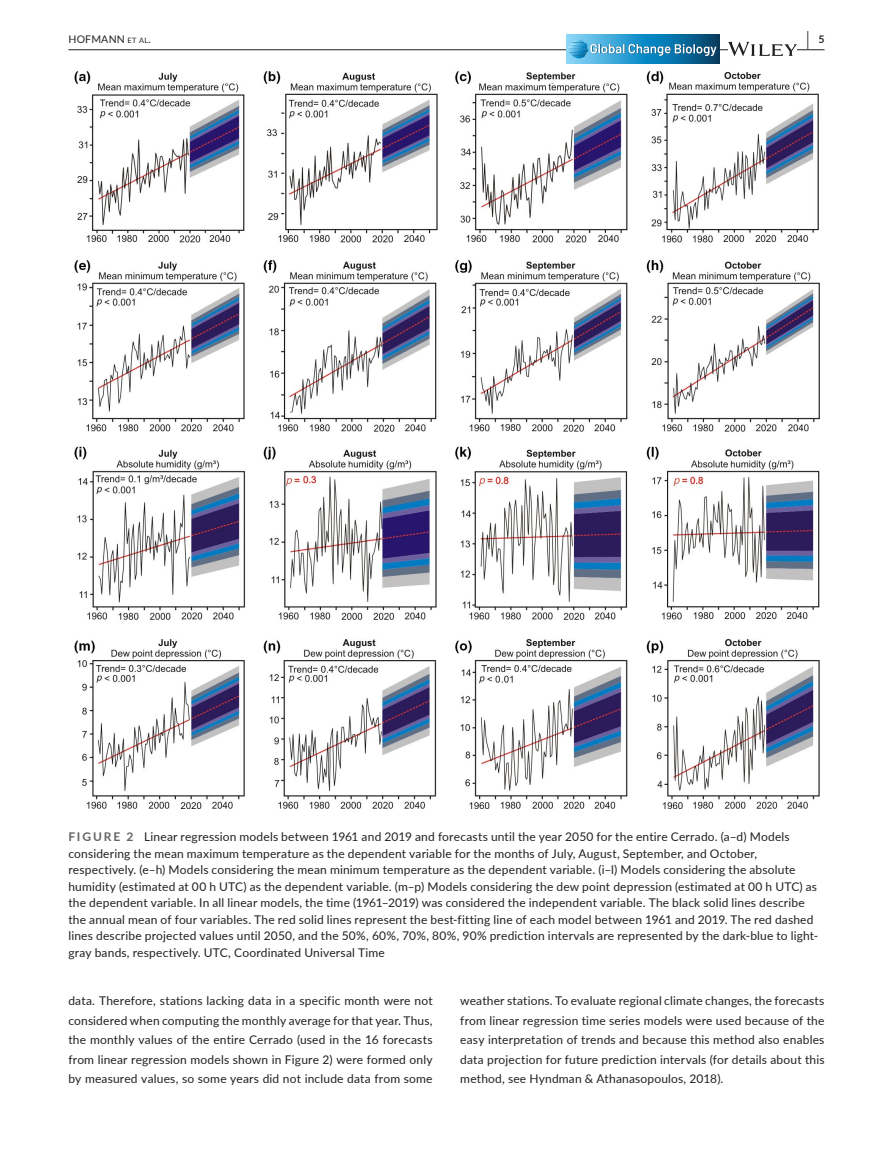
<style>
.page{position:relative;width:893px;height:1174px;background:#fff}
.page>*{position:absolute;margin:0;border:0;box-sizing:border-box;transform-origin:0 0}
.t1{font:700 19.5px "Lato";color:#231f20;scale:.43 1}
.t2{font:12px/19.5px "Lato";letter-spacing:.015em;color:#231f20;text-align:justify}
.t3{font:10.5px "Lato";letter-spacing:.02em;color:#231f20}
.s1{font-size:7.35px}
.s2{font-weight:700;color:#636366}
</style>
<div class="page">
<hr style="left:68px;top:49px;width:756px;height:1px;background:#231f20">
<svg style="left:567px;top:34px;width:153px;height:30px;background:#298aba"></svg>
<svg style="left:568px;top:40px;width:149px;height:18px;background:#499ac2"></svg>
<svg style="left:728px;top:42px;width:69px;height:14px"></svg>
<img style="left:74px;top:71px;width:745px;height:738px">
<p class="t3" style="left:68px;top:31px;width:84px">HOFMANN <span class="s1">et al</span>.</p>
<h1 class="t1" style="left:807px;top:25px;width:43px">| <sup>5</sup></h1>
<p class="t2" style="left:68px;top:828px;width:751px;line-height:16.5px;text-align:left"><span class="s2">FIGURE 2</span> Linear regression models between 1961 and 2019 and forecasts until the year 2050 for the entire Cerrado. (a–d) Models considering the mean maximum temperature as the dependent variable for the months of July, August, September, and October, respectively. (e–h) Models considering the mean minimum temperature as the dependent variable. (i–l) Models considering the absolute humidity (estimated at 00 h UTC) as the dependent variable. (m–p) Models considering the dew point depression (estimated at 00 h UTC) as the dependent variable. In all linear models, the time (1961–2019) was considered the independent variable. The black solid lines describe the annual mean of four variables. The red solid lines represent the best-fitting line of each model between 1961 and 2019. The red dashed lines describe projected values until 2050, and the 50%, 60%, 70%, 80%, 90% prediction intervals are represented by the dark-blue to light&shy;gray bands, respectively. UTC, Coordinated Universal Time</p>
<p class="t2" style="left:68px;top:990px;width:366px">data. Therefore, stations lacking data in a specific month were not considered when computing the monthly average for that year. Thus, the monthly values of the entire Cerrado (used in the 16 forecasts from linear regression models shown in Figure 2) were formed only by measured values, so some years did not include data from some</p>
<p class="t2" style="left:460px;top:990px;width:366px">weather stations. To evaluate regional climate changes, the forecasts from linear regression time series models were used because of the easy interpretation of trends and because this method also enables data projection for future prediction intervals (for details about this method, see Hyndman &amp; Athanasopoulos, 2018).</p>
</div>
